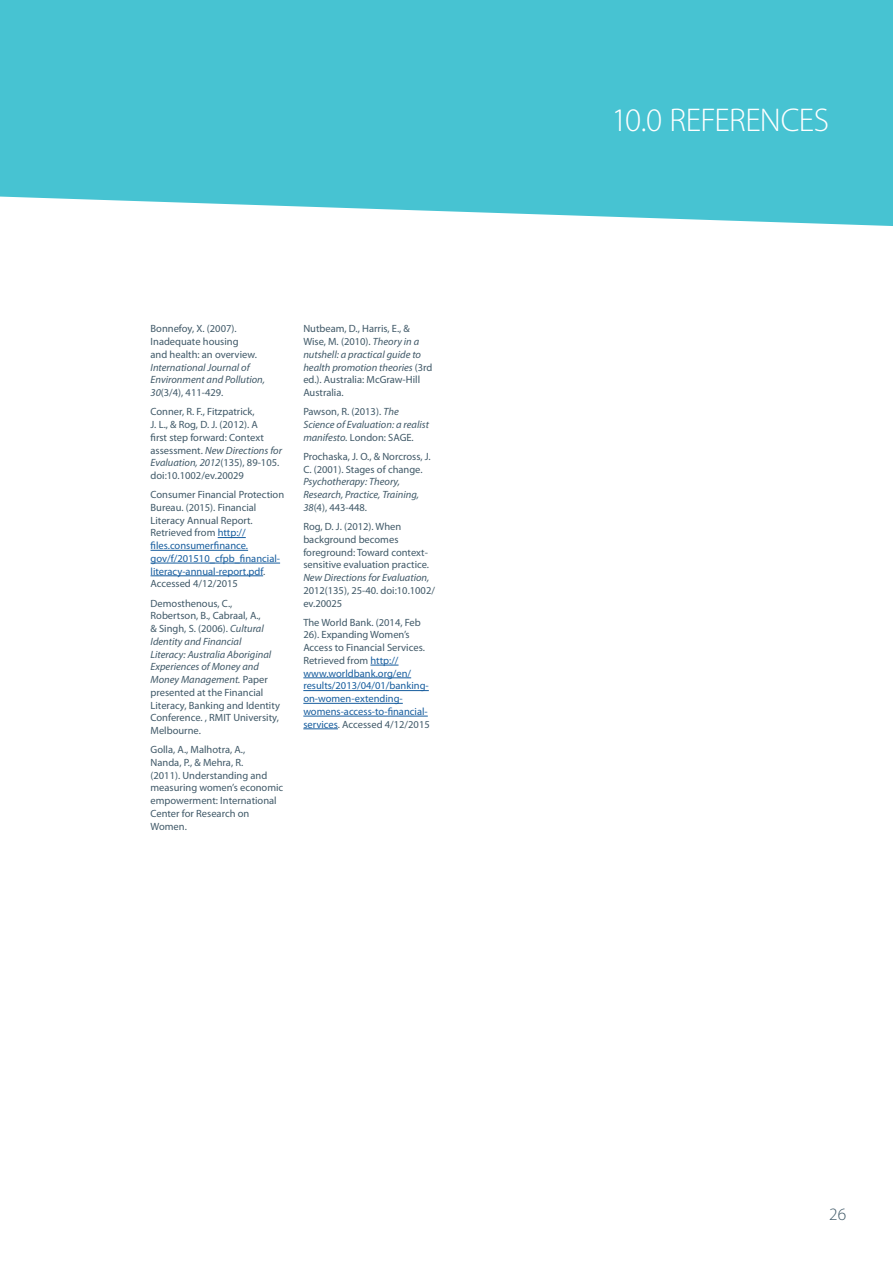
<style>
.page{position:relative;width:893px;height:1263px;background:#fff}
.page>*{position:absolute;margin:0;border:0;box-sizing:border-box;transform-origin:0 0}
.t1{font:300 33px "Myriad Pro";letter-spacing:-.025em;color:#fff}
.t2{font:300 17.4px "Myriad Pro";color:#405968}
.t3{font:10.5px/12.8px "Myriad Pro";color:#405968}
.t4{font:italic 10.5px/12.8px "Myriad Pro";color:#405968}
.t5{font:10.5px/12.8px "Myriad Pro";color:#175d9e}
.s1{font-style:normal}
.s2{font-style:italic}
.s3{color:#175d9e}
.s4{color:#405968}
</style>
<div class="page">
<div style="left:0;top:0;width:893px;height:226px;background:#47c3d2"></div>
<svg style="left:218px;top:537px;width:28px;height:1px"></svg>
<hr style="left:151px;top:550px;width:97px;height:1px;background:#175d9e">
<hr style="left:151px;top:563px;width:129px;height:1px;background:#175d9e">
<hr style="left:151px;top:575px;width:112px;height:1px;background:#175d9e">
<svg style="left:370px;top:665px;width:29px;height:1px"></svg>
<hr style="left:303px;top:677px;width:108px;height:1px;background:#175d9e">
<hr style="left:303px;top:690px;width:126px;height:1px;background:#175d9e">
<hr style="left:303px;top:703px;width:100px;height:1px;background:#175d9e">
<hr style="left:303px;top:716px;width:125px;height:1px;background:#175d9e">
<hr style="left:303px;top:728px;width:35px;height:1px;background:#175d9e">
<p class="t3" style="left:151px;top:323px;width:108px">Bonnefoy, X. (2007).<br>Inadequate housing and health: an overview.</p>
<p class="t4" style="left:151px;top:361px;width:116px">International Journal of<br>Environment and Pollution,<br>30<span class="s1">(3/4), 411-429.</span></p>
<p class="t3" style="left:151px;top:406px;width:133px">Conner, R. F., Fitzpatrick,<br>J. L., &amp; Rog, D. J. (2012). A<br>first step forward: Context assessment. <span class="s2">New Directions for<br>Evaluation, 2012</span>(135), 89-105. doi:10.1002/ev.20029</p>
<p class="t3" style="left:151px;top:488px;width:135px">Consumer Financial Protection<br>Bureau. (2015). Financial<br>Literacy Annual Report.<br>Retrieved from <span class="s3">http:// files.consumerfinance. gov/f/201510_cfpb_financial&shy;literacy-annual-report.pdf</span>.<br>Accessed 4/12/2015</p>
<p class="t3" style="left:151px;top:597px;width:131px">Demosthenous, C.,<br>Robertson, B., Cabraal, A.,<br>&amp; Singh, S. (2006). <span class="s2">Cultural<br>Identity and Financial<br>Literacy: Australia Aboriginal<br>Experiences of Money and<br>Money Management.</span> Paper presented at the Financial<br>Literacy, Banking and Identity<br>Conference. , RMIT University,<br>Melbourne.</p>
<p class="t3" style="left:151px;top:743px;width:134px">Golla, A., Malhotra, A.,<br>Nanda, P., &amp; Mehra, R.<br>(2011). Understanding and measuring women’s economic empowerment: International<br>Center for Research on<br>Women.</p>
<p class="t3" style="left:303px;top:323px;width:131px">Nutbeam, D., Harris, E., &amp;<br>Wise, M. (2010). <span class="s2">Theory in a nutshell: a practical guide to health promotion theories</span> (3rd ed.). Australia: McGraw-Hill<br>Australia.</p>
<p class="t4" style="left:303px;top:406px;width:127px"><span class="s1">Pawson, R. (2013).</span> The<br>Science of Evaluation: a realist manifesto. <span class="s1">London: SAGE.</span></p>
<p class="t3" style="left:303px;top:450px;width:129px">Prochaska, J. O., &amp; Norcross, J.<br>C. (2001). Stages of change.</p>
<p class="t4" style="left:303px;top:476px;width:117px">Psychotherapy: Theory,<br>Research, Practice, Training,<br>38<span class="s1">(4), 443-448.</span></p>
<p class="t3" style="left:303px;top:520px;width:127px">Rog, D. J. (2012). When background becomes foreground: Toward context&shy;sensitive evaluation practice.</p>
<p class="t4" style="left:303px;top:571px;width:128px">New Directions for Evaluation,</p>
<p class="t3" style="left:303px;top:584px;width:133px">2012(135), 25-40. doi:10.1002/ ev.20025</p>
<p class="t5" style="left:303px;top:616px;width:128px"><span class="s4">The World Bank. (2014, Feb<br>26). Expanding Women’s<br>Access to Financial Services.<br>Retrieved from</span> http:// www.worldbank.org/en/ results/2013/04/01/banking&shy;on-women-extending&shy;womens-access-to-financial&shy;services<span class="s4">. Accessed 4/12/2015</span></p>
<h1 class="t1" style="left:611px;top:102px;width:219px">10.0 REFERENCES</h1>
<h2 class="t2" style="left:829px;top:1205px;width:18px">26</h2>
</div>
